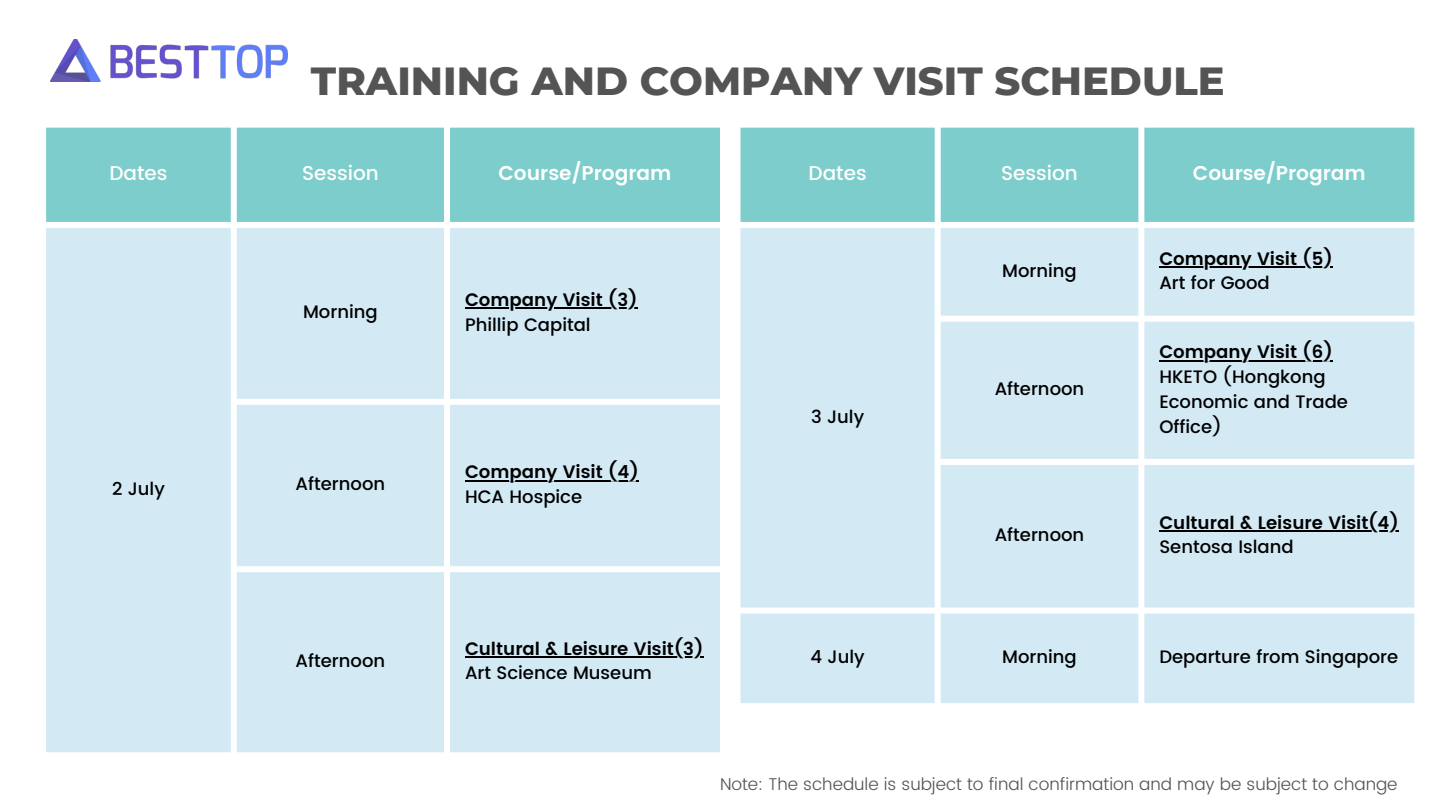
<style>
.page{position:relative;width:1440px;height:810px;background:#fff}
.page>*{position:absolute;margin:0;border:0;box-sizing:border-box;transform-origin:0 0}
.t1{font:800 40px "Montserrat";color:#545454}
.t2{font:600 20px "Poppins";color:#fff}
.t3{font:500 20px "Poppins";color:#fff}
.t4{font:500 18px/24.8px "Poppins";color:#000}
.t5{font:600 18px "Poppins";color:#000}
.t6{font:300 17px "Poppins";color:#525252}
</style>
<div class="page">
<div style="left:741px;top:128px;width:673px;height:94px;background:#7ccdcb"></div>
<div style="left:741px;top:228px;width:673px;height:475px;background:#d3eaf5"></div>
<hr style="left:1159px;top:266px;width:174px;height:2px;background:#000">
<hr style="left:1159px;top:360px;width:174px;height:1px;background:#000">
<hr style="left:1159px;top:530px;width:240px;height:2px;background:#000">
<div style="left:46px;top:128px;width:674px;height:94px;background:#7ccdcb"></div>
<div style="left:46px;top:228px;width:674px;height:524px;background:#d3eaf5"></div>
<hr style="left:465px;top:307px;width:172px;height:2px;background:#000">
<hr style="left:465px;top:480px;width:174px;height:1px;background:#000">
<hr style="left:465px;top:656px;width:238px;height:2px;background:#000">
<img style="left:51px;top:40px;width:236px;height:41px">
<h1 class="t1" style="left:311px;top:56px;width:915px">TRAINING AND COMPANY VISIT SCHEDULE</h1>
<p class="t3" style="left:109px;top:162px;width:60px">Dates</p>
<p class="t3" style="left:302px;top:162px;width:78px">Session</p>
<p class="t2" style="left:499px;top:162px;width:174px">Course/Program</p>
<p class="t4" style="left:112px;top:476px;width:54px">2 July</p>
<p class="t4" style="left:303px;top:299px;width:76px">Morning</p>
<p class="t4" style="left:296px;top:472px;width:91px">Afternoon</p>
<p class="t4" style="left:296px;top:649px;width:91px">Afternoon</p>
<p class="t5" style="left:465px;top:289px;width:174px">Company Visit (3)</p>
<p class="t4" style="left:465px;top:312px;width:127px">Phillip Capital</p>
<p class="t5" style="left:465px;top:462px;width:175px">Company Visit (4)</p>
<p class="t4" style="left:465px;top:484px;width:119px">HCA Hospice</p>
<p class="t5" style="left:465px;top:638px;width:240px">Cultural &amp; Leisure Visit(3)</p>
<p class="t4" style="left:465px;top:661px;width:188px">Art Science Museum</p>
<p class="t3" style="left:809px;top:162px;width:60px">Dates</p>
<p class="t3" style="left:1001px;top:162px;width:78px">Session</p>
<p class="t2" style="left:1193px;top:162px;width:174px">Course/Program</p>
<p class="t4" style="left:811px;top:404px;width:55px">3 July</p>
<p class="t4" style="left:1002px;top:258px;width:76px">Morning</p>
<p class="t4" style="left:995px;top:377px;width:91px">Afternoon</p>
<p class="t4" style="left:995px;top:523px;width:91px">Afternoon</p>
<p class="t5" style="left:1159px;top:248px;width:175px">Company Visit (5)</p>
<p class="t4" style="left:1159px;top:271px;width:112px">Art for Good</p>
<p class="t5" style="left:1159px;top:342px;width:175px">Company Visit (6)</p>
<p class="t4" style="left:1159px;top:365px;width:190px">HKETO (Hongkong<br>Economic and Trade<br>Office)</p>
<p class="t5" style="left:1159px;top:512px;width:241px">Cultural &amp; Leisure Visit(4)</p>
<p class="t4" style="left:1159px;top:535px;width:136px">Sentosa Island</p>
<p class="t4" style="left:811px;top:644px;width:56px">4 July</p>
<p class="t4" style="left:1002px;top:644px;width:76px">Morning</p>
<p class="t4" style="left:1159px;top:644px;width:240px">Departure from Singapore</p>
<p class="t6" style="left:720px;top:774px;width:679px">Note: The schedule is subject to final confirmation and may be subject to change</p>
</div>
